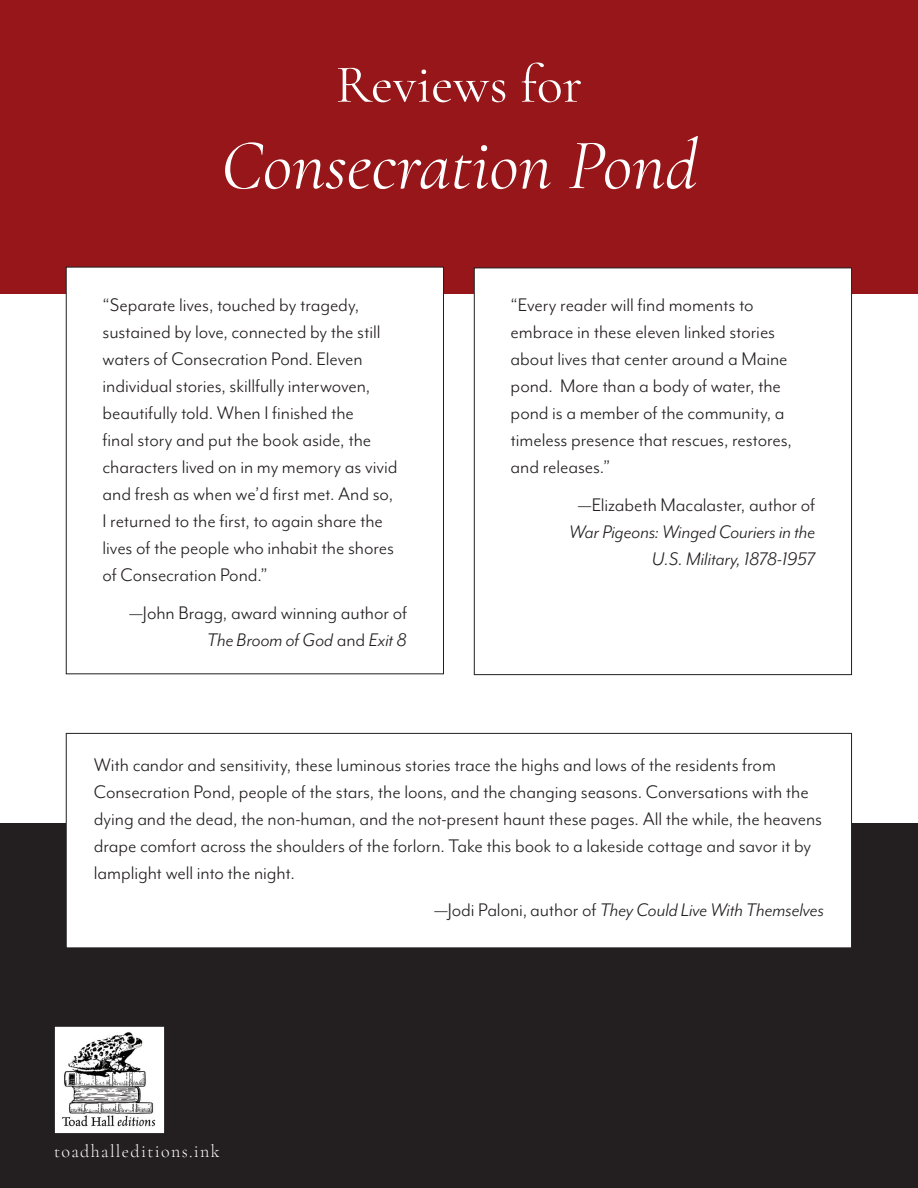
<style>
.page{position:relative;width:918px;height:1188px;background:#fff}
.page>*{position:absolute;margin:0;border:0;box-sizing:border-box;transform-origin:0 0}
.t1{font:italic 72px "Cormorant Garamond";color:#fff}
.t2{font:54px "Cormorant Garamond";color:#fff}
.Body_copy{font:21px/27px "Mr Eaves Mod OT";letter-spacing:-.005em;color:#231f20}
.Body_copy-2{font:italic 21px/27px "Mr Eaves Mod OT";letter-spacing:-.005em;color:#231f20;text-align:right}
.t3{font:300 18px "Cormorant Garamond";letter-spacing:.075em;color:#fff}
.s1{font-style:italic}
.s2{font-style:normal}
</style>
<div class="page">
<div style="left:0;top:0;width:918px;height:294px;background:#961619"></div>
<div style="left:0;top:824px;width:918px;height:364px;background:#231f20"></div>
<div style="left:66px;top:267px;width:378px;height:407px;background:#fff"></div>
<div style="left:66px;top:267px;width:378px;height:407px;border:1px solid #231f20"></div>
<div style="left:66px;top:733px;width:786px;height:215px;background:#fff"></div>
<div style="left:66px;top:733px;width:786px;height:215px;border:1px solid #231f20"></div>
<div style="left:474px;top:268px;width:378px;height:407px;background:#fff"></div>
<div style="left:474px;top:268px;width:378px;height:407px;border:1px solid #231f20"></div>
<img style="left:56px;top:1028px;width:107px;height:104px">
<div style="left:54px;top:1026px;width:111px;height:108px;border:1px solid #231f20"></div>
<p class="t2" style="left:336px;top:52px;width:248px">Reviews for</p>
<p class="t1" style="left:221px;top:123px;width:478px">Consecration Pond</p>
<p class="Body_copy" style="left:103px;top:292px;width:296px">“Separate lives, touched by tragedy, sustained by love, connected by the still waters of Consecration Pond. Eleven individual stories, skillfully interwoven, beautifully told. When I finished the<br>final story and put the book aside, the characters lived on in my memory as vivid and fresh as when we’d first met. And so, I returned to the first, to again share the lives of the people who inhabit the shores of Consecration Pond.”</p>
<p class="Body_copy" style="left:130px;top:599px;width:279px;text-align:right">—John Bragg, award winning author of<br><span class="s1">The Broom of God</span> and <span class="s1">Exit 8</span></p>
<p class="Body_copy" style="left:511px;top:292px;width:283px">“Every reader will find moments to embrace in these eleven linked stories about lives that center around a Maine pond. More than a body of water, the pond is a member of the community, a timeless presence that rescues, restores, and releases.”</p>
<p class="Body_copy-2" style="left:569px;top:491px;width:248px"><span class="s2">—Elizabeth Macalaster, author of<br></span>War Pigeons: Winged Couriers in the<br>U.S. Military, 1878-1957</p>
<p class="Body_copy" style="left:94px;top:752px;width:730px">With candor and sensitivity, these luminous stories trace the highs and lows of the residents from Consecration Pond, people of the stars, the loons, and the changing seasons. Conversations with the dying and the dead, the non-human, and the not-present haunt these pages. All the while, the heavens drape comfort across the shoulders of the forlorn. Take this book to a lakeside cottage and savor it by lamplight well into the night.</p>
<p class="Body_copy-2" style="left:434px;top:897px;width:391px"><span class="s2">—Jodi Paloni, author of</span> They Could Live With Themselves</p>
<p class="t3" style="left:54px;top:1140px;width:167px">toadhalleditions.ink</p>
</div>
